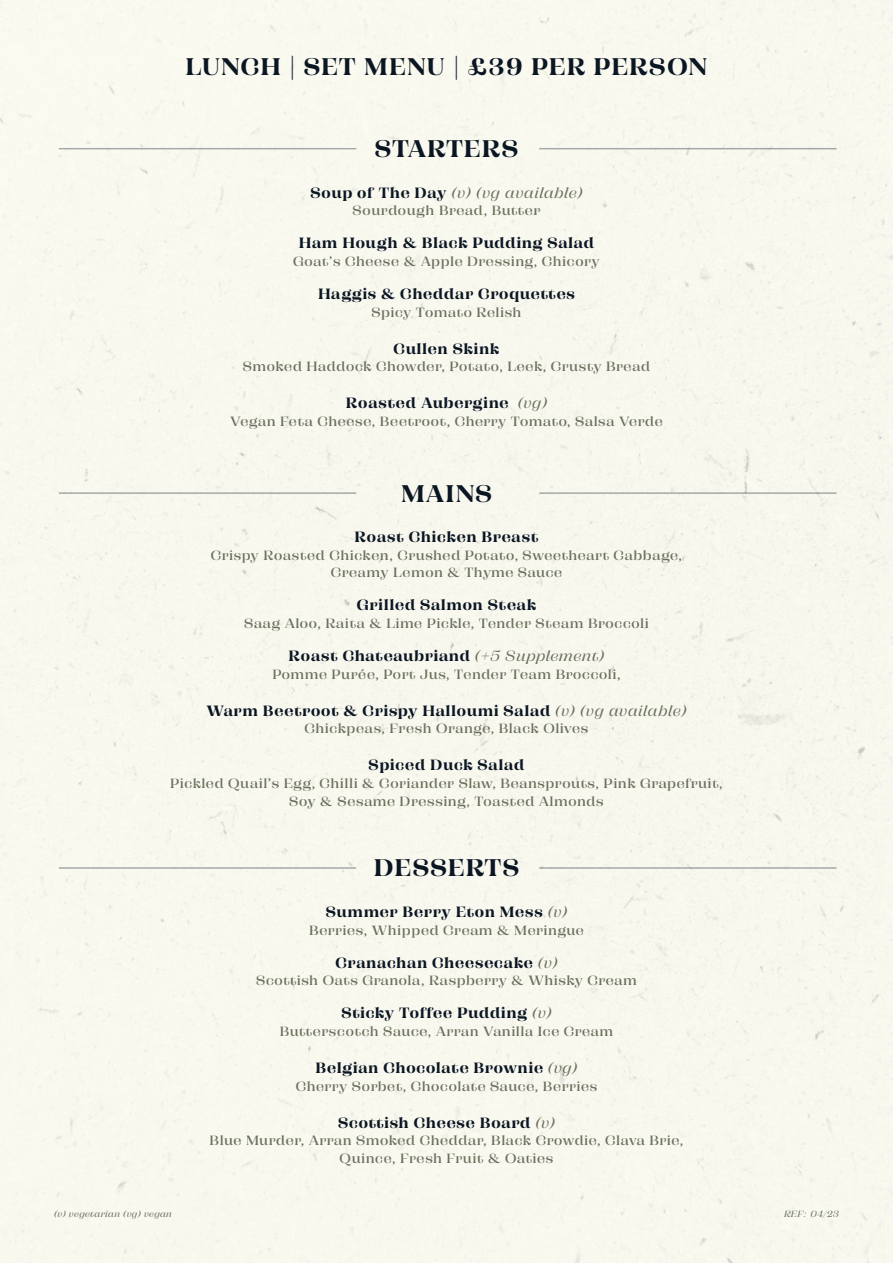
<style>
.page{position:relative;width:893px;height:1263px;background:#fff}
.page>*{position:absolute;margin:0;border:0;box-sizing:border-box;transform-origin:0 0}
.t1{font:700 24px "Campaign Serif";letter-spacing:.04em;color:#0b1623}
.t2{font:700 14.85px "Campaign Serif";letter-spacing:.045em;color:#0b1623}
.t3{font:italic 14.85px "Campaign Serif";letter-spacing:.04em;color:#6b6f5c}
.t4{font:500 13.35px/17.7px "Campaign Serif";letter-spacing:.04em;color:#6b6f5c;text-align:center}
.t5{font:italic 8.85px "Campaign Serif";letter-spacing:.045em;color:#6b6f5c}
.s1{font-weight:700;font-style:normal;color:#0b1623}
.s2{font-weight:400;font-style:italic;color:#6b6f5c}
</style>
<div class="page">
<hr style="left:59px;top:492px;width:297px;height:2px;background:#0b1623">
<hr style="left:539px;top:492px;width:298px;height:2px;background:#0b1623">
<hr style="left:59px;top:867px;width:297px;height:2px;background:#0b1623">
<hr style="left:539px;top:867px;width:298px;height:2px;background:#0b1623">
<hr style="left:59px;top:148px;width:297px;height:1px;background:#0b1623">
<hr style="left:539px;top:148px;width:298px;height:1px;background:#0b1623">
<h1 class="t1" style="left:185px;top:50px;width:523px">LUNCH | SET MENU | £39 PER PERSON</h1>
<h1 class="t1" style="left:375px;top:132px;width:145px">STARTERS</h1>
<p class="t3" style="left:310px;top:182px;width:274px"><span class="s1">Soup of The Day</span> (v) (vg available)</p>
<p class="t4" style="left:353px;top:201px;width:189px">Sourdough Bread, Butter</p>
<p class="t2" style="left:299px;top:233px;width:297px">Ham Hough &amp; Black Pudding Salad</p>
<p class="t4" style="left:293px;top:252px;width:308px">Goat’s Cheese &amp; Apple Dressing, Chicory</p>
<p class="t2" style="left:318px;top:283px;width:258px">Haggis &amp; Cheddar Croquettes</p>
<p class="t4" style="left:371px;top:302px;width:151px">Spicy Tomato Relish</p>
<p class="t2" style="left:394px;top:338px;width:107px">Cullen Skink</p>
<p class="t4" style="left:243px;top:357px;width:409px">Smoked Haddock Chowder, Potato, Leek, Crusty Bread</p>
<p class="t2" style="left:346px;top:393px;width:203px">Roasted Aubergine <span class="s2">(vg)</span></p>
<p class="t4" style="left:230px;top:412px;width:434px">Vegan Feta Cheese, Beetroot, Cherry Tomato, Salsa Verde</p>
<h1 class="t1" style="left:401px;top:476px;width:92px">MAINS</h1>
<p class="t2" style="left:355px;top:526px;width:185px">Roast Chicken Breast</p>
<p class="t4" style="left:211px;top:545px;width:473px">Crispy Roasted Chicken, Crushed Potato, Sweetheart Cabbage,<br>Creamy Lemon &amp; Thyme Sauce</p>
<p class="t2" style="left:357px;top:595px;width:181px">Grilled Salmon Steak</p>
<p class="t4" style="left:244px;top:614px;width:406px">Saag Aloo, Raita &amp; Lime Pickle, Tender Steam Broccoli</p>
<p class="t2" style="left:289px;top:645px;width:317px">Roast Chateaubriand <span class="s2">(+5 Supplement)</span></p>
<p class="t4" style="left:272px;top:665px;width:350px">Pomme Purée, Port Jus, Tender Team Broccoli,</p>
<p class="t2" style="left:207px;top:700px;width:481px">Warm Beetroot &amp; Crispy Halloumi Salad <span class="s2">(v) (vg available)</span></p>
<p class="t4" style="left:305px;top:719px;width:285px">Chickpeas, Fresh Orange, Black Olives</p>
<p class="t2" style="left:369px;top:755px;width:157px">Spiced Duck Salad</p>
<p class="t4" style="left:170px;top:774px;width:554px">Pickled Quail’s Egg, Chilli &amp; Coriander Slaw, Beansprouts, Pink Grapefruit,<br>Soy &amp; Sesame Dressing, Toasted Almonds</p>
<h1 class="t1" style="left:374px;top:851px;width:147px">DESSERTS</h1>
<p class="t2" style="left:326px;top:901px;width:243px">Summer Berry Eton Mess <span class="s2">(v)</span></p>
<p class="t4" style="left:309px;top:920px;width:276px">Berries, Whipped Cream &amp; Meringue</p>
<p class="t2" style="left:336px;top:952px;width:223px">Cranachan Cheesecake <span class="s2">(v)</span></p>
<p class="t4" style="left:256px;top:971px;width:382px">Scottish Oats Granola, Raspberry &amp; Whisky Cream</p>
<p class="t2" style="left:341px;top:1003px;width:212px">Sticky Toffee Pudding <span class="s2">(v)</span></p>
<p class="t4" style="left:280px;top:1022px;width:335px">Butterscotch Sauce, Arran Vanilla Ice Cream</p>
<p class="t2" style="left:316px;top:1057px;width:263px">Belgian Chocolate Brownie <span class="s2">(vg)</span></p>
<p class="t4" style="left:296px;top:1076px;width:303px">Cherry Sorbet, Chocolate Sauce, Berries</p>
<p class="t2" style="left:338px;top:1112px;width:218px">Scottish Cheese Board <span class="s2">(v)</span></p>
<p class="t4" style="left:210px;top:1131px;width:475px">Blue Murder, Arran Smoked Cheddar, Black Crowdie, Clava Brie,<br>Quince, Fresh Fruit &amp; Oaties</p>
<p class="t5" style="left:54px;top:1208px;width:119px">(v) vegetarian (vg) vegan</p>
<p class="t5" style="left:784px;top:1208px;width:56px">REF: 04/23</p>
</div>
